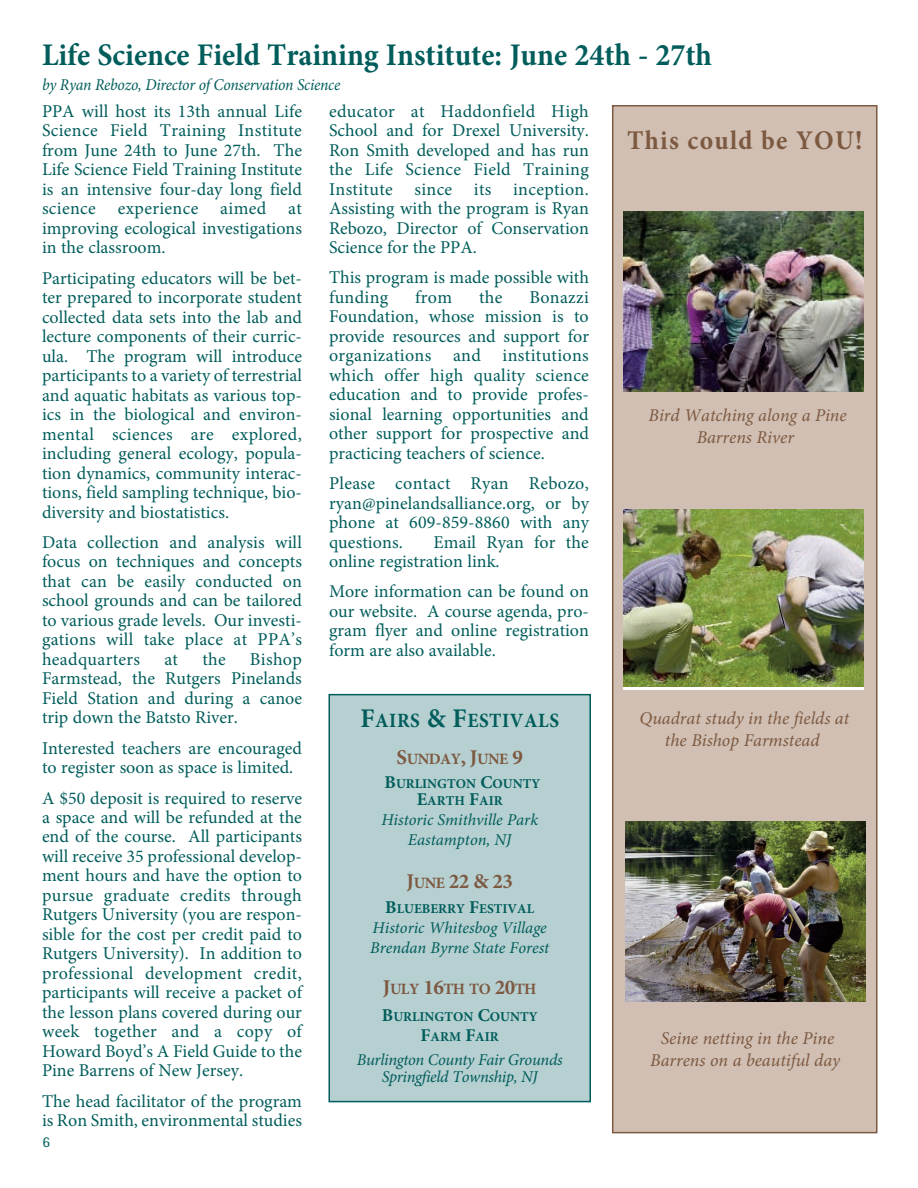
<style>
.page{position:relative;width:918px;height:1188px;background:#fff}
.page>*{position:absolute;margin:0;border:0;box-sizing:border-box;transform-origin:0 0}
.t1{font:700 31.5px "Minion Pro";color:#005d5b;scale:.95 1}
.t2{font:700 27px "Minion Pro";letter-spacing:.05em;color:#7d5941;scale:.95 1}
.t3{font:700 21px "Minion Pro";color:#7d5941}
.t4{font:700 20.25px "Minion Pro";letter-spacing:.025em;color:#005d5b;scale:.95 1}
.t5{font:18px/19.5px "Minion Pro";color:#005d5b;text-align:justify}
.t6{font:italic 18px/21.6px "Minion Pro";color:#7d5941;text-align:center}
.t7{font:italic 16.5px/20.1px "Minion Pro";letter-spacing:-.015em;color:#005d5b;text-align:center}
.t8{font:italic 16.5px "Minion Pro";letter-spacing:-.015em;color:#005d5b;scale:.95 1}
.t9{font:700 15.75px "Minion Pro";letter-spacing:-.035em;color:#7d5941}
.t10{font:15px "Rotis Semi Sans";color:#005d5b}
.t11{font:700 13.5px/16.5px "Minion Pro";color:#005d5b;text-align:center}
.s1{font-size:27px}
.s2{font-size:21px}
.s3{font-size:18px}
.s4{font-size:15.75px}
</style>
<div class="page">
<div style="left:613px;top:106px;width:263px;height:1026px;background:#d0bfb2"></div>
<div style="left:612px;top:105px;width:266px;height:1028px;border:2px solid #7d5941"></div>
<img style="left:624px;top:211px;width:240px;height:181px">
<div style="left:624px;top:509px;width:240px;height:181px;background:linear-gradient(to right,#fff,#fff)"></div>
<img style="left:624px;top:509px;width:240px;height:177px">
<img style="left:625px;top:821px;width:240px;height:181px">
<div style="left:330px;top:695px;width:260px;height:406px;background:#b6cfd1"></div>
<div style="left:329px;top:694px;width:262px;height:408px;border:2px solid #005d5b"></div>
<h1 class="t1" style="left:42px;top:43px;width:707px">Life Science Field Training Institute: June 24th - 27th</h1>
<p class="t8" style="left:42px;top:79px;width:315px">by Ryan Rebozo, Director of Conservation Science</p>
<h2 class="t2" style="left:627px;top:130px;width:249px">This could be YOU!</h2>
<p class="t5" style="left:329px;top:103px;width:262px">educator at Haddonfield High School and for Drexel University.<br>Ron Smith developed and has run the Life Science Field Training Institute since its inception.<br>Assisting with the program is Ryan Rebozo, Director of Conservation Science for the PPA.</p>
<p class="t5" style="left:329px;top:270px;width:261px">This program is made possible with funding</p>
<p class="t5" style="left:42px;top:103px;width:262px">PPA will host its 13th annual Life Science Field Training Institute from June 24th to June 27th. The Life Science Field Training Institute is an intensive four-day long field science experience aimed at improving ecological investigations in the classroom.</p>
<p class="t5" style="left:42px;top:270px;width:262px">Participating educators will be bet&shy;ter prepared to incorporate student collected data sets into the lab and lecture components of their curric&shy;ula. The program will introduce participants to a variety of terrestrial and aquatic habitats as various top&shy;ics in the biological and environ&shy;mental sciences are explored, including general ecology, popula&shy;tion dynamics, community interac&shy;tions, field sampling technique, bio&shy;diversity and biostatistics.</p>
<p class="t5" style="left:42px;top:534px;width:262px">Data collection and analysis will focus on techniques and concepts that can be easily conducted on school grounds and can be tailored to various grade levels. Our investi&shy;gations will take place at PPA’s headquarters</p>
<p class="t5" style="left:415px;top:289px;width:38px">from</p>
<p class="t5" style="left:479px;top:289px;width:25px">the</p>
<p class="t5" style="left:329px;top:289px;width:262px;text-indent:200px">Bonazzi Foundation, whose mission is to provide resources and support for organizations and institutions which offer high quality science education and to provide profes&shy;sional learning opportunities and other support for prospective and practicing teachers of science.</p>
<p class="t5" style="left:329px;top:475px;width:262px">Please contact Ryan Rebozo, ryan@pinelandsalliance.org, or by phone at 609-859-8860 with any questions.</p>
<p class="t6" style="left:649px;top:406px;width:200px">Bird Watching along a Pine<br>Barrens River</p>
<p class="t5" style="left:329px;top:534px;width:261px;text-indent:105px">Email Ryan for the online registration link.</p>
<p class="t5" style="left:329px;top:584px;width:262px">More information can be found on our website. A course agenda, pro&shy;gram flyer and online registration form are also available.</p>
<p class="t5" style="left:42px;top:651px;width:262px;text-indent:208px">Bishop Farmstead, the Rutgers Pinelands Field Station and during a canoe trip down the Batsto River.</p>
<p class="t5" style="left:42px;top:740px;width:262px">Interested teachers are encouraged to register soon as space is limited.</p>
<p class="t5" style="left:42px;top:790px;width:262px">A $50 deposit is required to reserve a space and will be refunded at the end of the course. All participants will receive 35 professional develop&shy;ment hours and have the option to pursue graduate credits through Rutgers University (you are respon&shy;sible for the cost per credit paid to Rutgers University). In addition to professional development credit, participants will receive a packet of the lesson plans covered during our week together and a copy of Howard Boyd’s A Field Guide to the Pine Barrens of New Jersey.</p>
<p class="t5" style="left:42px;top:1093px;width:262px">The head facilitator of the program is Ron Smith, environmental studies</p>
<p class="t5" style="left:164px;top:651px;width:15px">at</p>
<p class="t5" style="left:202px;top:651px;width:25px">the</p>
<p class="t4" style="left:360px;top:713px;width:211px"><span class="s1">F</span>AIRS <span class="s1">&amp; F</span>ESTIVALS</p>
<p class="t9" style="left:397px;top:753px;width:128px"><span class="s2">S</span>UNDAY<span class="s2">, J</span>UNE <span class="s2">9</span></p>
<p class="t11" style="left:385px;top:777px;width:157px"><span class="s3">B</span>URLINGTON <span class="s3">C</span>OUNTY<br><span class="s3">E</span>ARTH <span class="s3">F</span>AIR</p>
<p class="t7" style="left:381px;top:811px;width:158px">Historic Smithville Park<br>Eastampton, NJ</p>
<p class="t3" style="left:407px;top:874px;width:108px">J<span class="s4">UNE</span> 22 &amp; 23</p>
<p class="t11" style="left:385px;top:901px;width:150px"><span class="s3">B</span>LUEBERRY <span class="s3">F</span>ESTIVAL</p>
<p class="t7" style="left:370px;top:919px;width:181px;text-align:left">Historic Whitesbog Village<br>Brendan Byrne State Forest</p>
<p class="t9" style="left:383px;top:983px;width:155px"><span class="s2">J</span>ULY <span class="s2">16</span>TH TO <span class="s2">20</span>TH</p>
<p class="t11" style="left:382px;top:1008px;width:157px;line-height:19.5px"><span class="s3">B</span>URLINGTON <span class="s3">C</span>OUNTY<br><span class="s3">F</span>ARM <span class="s3">F</span>AIR</p>
<p class="t7" style="left:357px;top:1053px;width:207px;line-height:16.5px">Burlington County Fair Grounds<br>Springfield Township, NJ</p>
<p class="t6" style="left:640px;top:709px;width:211px">Quadrat study in the fields at the Bishop Farmstead</p>
<p class="t6" style="left:650px;top:1029px;width:191px">Seine netting in the Pine<br>Barrens on a beautiful day</p>
<p class="t10" style="left:43px;top:1133px;width:9px">6</p>
</div>
